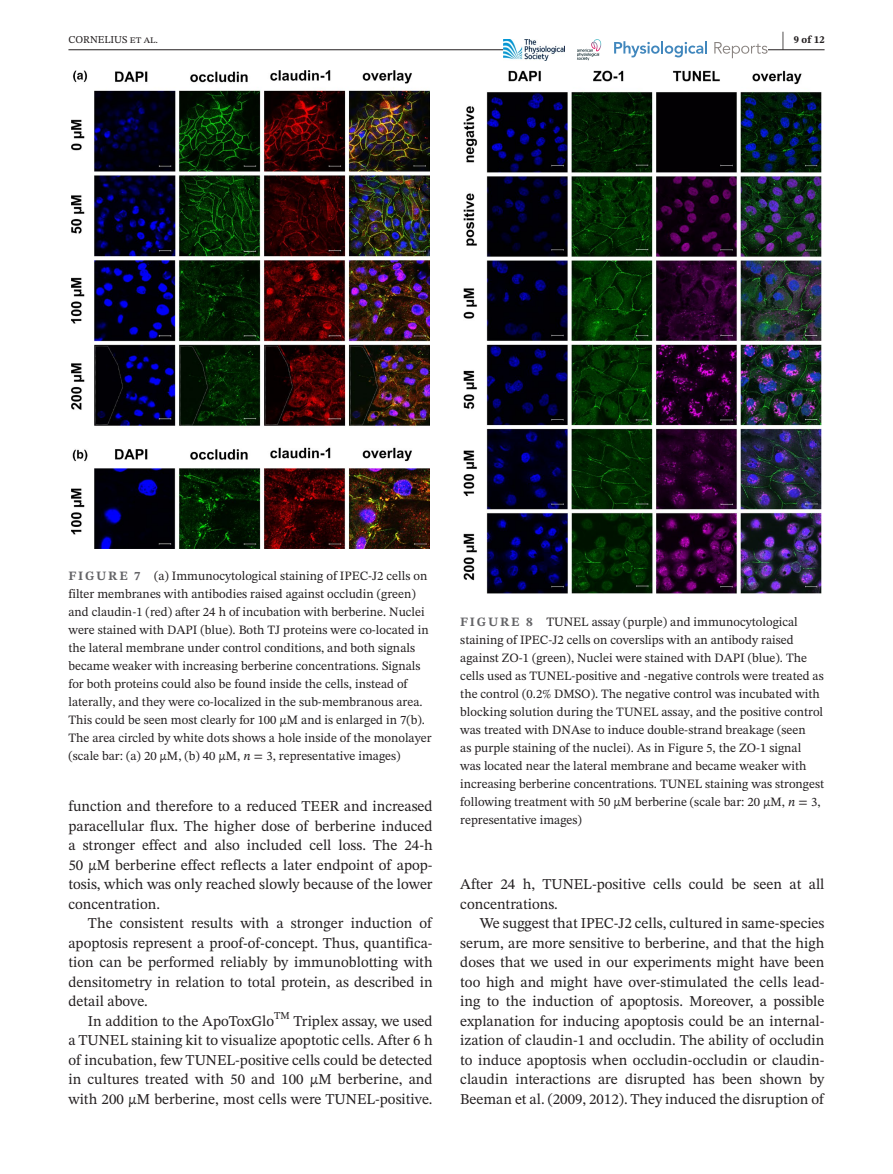
<style>
.page{position:relative;width:893px;height:1174px;background:#fff}
.page>*{position:absolute;margin:0;border:0;box-sizing:border-box;transform-origin:0 0}
.t1{font:700 21px "STIX Two Text";color:#231f20;scale:.42 1}
.t2{font:15px/19.5px "STIX Two Text";color:#231f20;text-align:justify}
.t3{font:12.75px/18px "STIX Two Text";color:#231f20}
.t4{font:10.5px "STIX Two Text";color:#231f20}
.t5{font:700 10.5px "STIX Two Text";color:#231f20}
.s1{font-weight:700;color:#636366}
.s2{font-style:italic}
</style>
<div class="page">
<hr style="left:68px;top:49px;width:756px;height:1px;background:#231f20">
<div style="left:503px;top:39px;width:264px;height:21px;background:#fff"></div>
<svg style="left:577px;top:39px;width:24px;height:21px"></svg>
<img style="left:503px;top:39px;width:62px;height:21px">
<svg style="left:614px;top:41px;width:93px;height:16px"></svg>
<svg style="left:714px;top:42px;width:53px;height:16px"></svg>
<div style="left:68px;top:70px;width:365px;height:478px;background:linear-gradient(to bottom,#fff,#fff)"></div>
<img style="left:72px;top:70px;width:357px;height:478px">
<img style="left:464px;top:70px;width:357px;height:523px">
<h1 class="t1" style="left:782px;top:24px;width:8px">|</h1>
<p class="t4" style="left:68px;top:32px;width:91px">CORNELIUS et al.</p>
<p class="t5" style="left:794px;top:32px;width:32px">9 of 12</p>
<p class="t3" style="left:68px;top:567px;width:365px"><span class="s1">FIGURE 7</span> (a) Immunocytological staining of IPEC-J2 cells on filter membranes with antibodies raised against occludin (green) and claudin-1 (red) after 24 h of incubation with berberine. Nuclei were stained with DAPI (blue). Both TJ proteins were co-located in the lateral membrane under control conditions, and both signals became weaker with increasing berberine concentrations. Signals for both proteins could also be found inside the cells, instead of laterally, and they were co-localized in the sub-membranous area.<br>This could be seen most clearly for 100 µM and is enlarged in 7(b).<br>The area circled by white dots shows a hole inside of the monolayer (scale bar: (a) 20 µM, (b) 40 µM, <span class="s2">n</span> = 3, representative images)</p>
<p class="t2" style="left:68px;top:796px;width:366px">function and therefore to a reduced TEER and increased paracellular flux. The higher dose of berberine induced a stronger effect and also included cell loss. The 24-h 50 µM berberine effect reflects a later endpoint of apop&shy;tosis, which was only reached slowly because of the lower concentration.</p>
<p class="t2" style="left:88px;top:913px;width:345px">The consistent results with a stronger induction of</p>
<p class="t2" style="left:68px;top:933px;width:366px">apoptosis represent a proof-of-concept. Thus, quantifica-</p>
<p class="t2" style="left:68px;top:952px;width:366px">tion can be performed reliably by immunoblotting with</p>
<p class="t2" style="left:68px;top:972px;width:366px">densitometry in relation to total protein, as described in</p>
<p class="t2" style="left:68px;top:991px;width:81px">detail above.</p>
<p class="t2" style="left:88px;top:1011px;width:188px">In addition to the ApoToxGlo</p>
<p class="t4" style="left:274px;top:1008px;width:17px">TM</p>
<p class="t2" style="left:68px;top:1011px;width:366px;text-indent:225px">Triplex assay, we used a TUNEL staining kit to visualize apoptotic cells. After 6 h of incubation, few TUNEL-positive cells could be detected in cultures treated with 50 and 100 µM berberine, and with 200 µM berberine, most cells were TUNEL-positive.</p>
<p class="t3" style="left:460px;top:612px;width:365px"><span class="s1">FIGURE 8</span> TUNEL assay (purple) and immunocytological staining of IPEC-J2 cells on coverslips with an antibody raised against ZO-1 (green), Nuclei were stained with DAPI (blue). The cells used as TUNEL-positive and -negative controls were treated as the control (0.2% DMSO). The negative control was incubated with blocking solution during the TUNEL assay, and the positive control was treated with DNAse to induce double-strand breakage (seen<br>as purple staining of the nuclei). As in Figure 5, the ZO-1 signal was located near the lateral membrane and became weaker with increasing berberine concentrations. TUNEL staining was strongest following treatment with 50 µM berberine (scale bar: 20 µM, <span class="s2">n</span> = 3, representative images)</p>
<p class="t2" style="left:460px;top:874px;width:366px">After 24 h, TUNEL-positive cells could be seen at all concentrations.</p>
<p class="t2" style="left:460px;top:913px;width:366px;text-indent:20px">We suggest that IPEC-J2 cells, cultured in same-species serum, are more sensitive to berberine, and that the high doses that we used in our experiments might have been too high and might have over-stimulated the cells lead&shy;ing to the induction of apoptosis. Moreover, a possible explanation for inducing apoptosis could be an internal&shy;ization of claudin-1 and occludin. The ability of occludin to induce apoptosis when occludin-occludin or claudin&shy;claudin interactions are disrupted has been shown by Beeman et al. (2009, 2012). They induced the disruption of</p>
</div>
